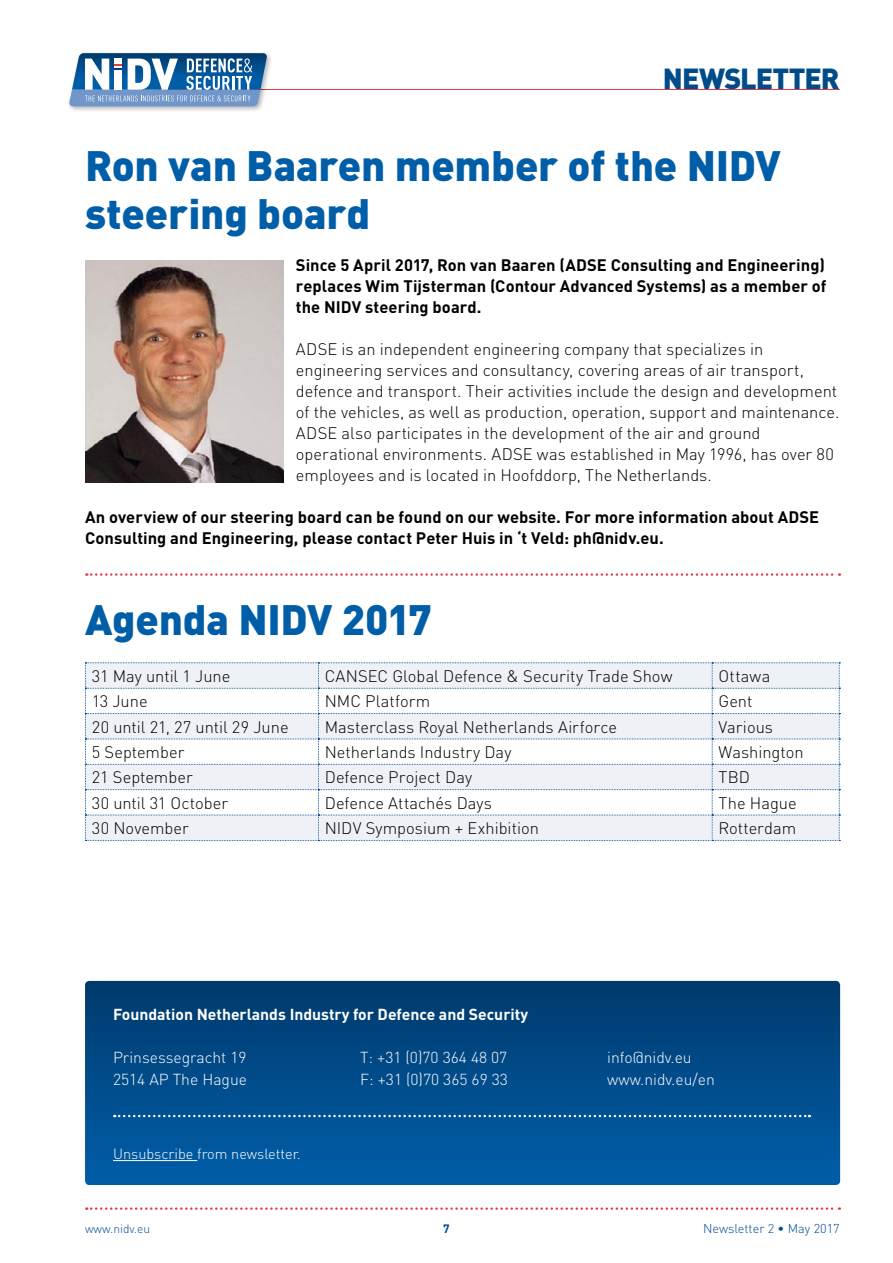
<style>
.page{position:relative;width:893px;height:1263px;background:#fff}
.page>*{position:absolute;margin:0;border:0;box-sizing:border-box;transform-origin:0 0}
.t1{font:900 42px/48px "DIN Pro";letter-spacing:-.005em;color:#005ea8}
.t2{font:900 28.65px "DIN Pro";letter-spacing:-.03em;color:#004c8b}
.t3{font:300 16.5px/21px "DIN Pro";color:#000}
.t4{font:700 16.5px/21px "DIN Pro";letter-spacing:.005em;color:#000;text-align:justify}
.t5{font:300 15.75px/21.8px "DIN Pro";color:#fff}
.t6{font:700 15.75px "DIN Pro";color:#fff}
.t7{font:300 14.55px "DIN Pro";color:#fff}
.t8{font:300 12.75px "DIN Pro";color:#004c98}
.t9{font:300 12px "DIN Pro";color:#004c98}
.t10{font:700 12px "DIN Pro";color:#004c98}
</style>
<div class="page">
<svg style="left:86px;top:1207px;width:754px;height:3px"></svg>
<hr style="left:165px;top:89px;width:675px;height:1px;background:#e63a44">
<div style="left:67px;top:51px;width:206px;height:62px;background:#000;opacity:.3"></div>
<svg style="left:69px;top:53px;width:199px;height:53px"></svg>
<svg style="left:86px;top:573px;width:754px;height:3px"></svg>
<svg style="left:85px;top:662px;width:755px;height:179px"></svg>
<svg style="left:85px;top:981px;width:755px;height:204px;background:#004c8a"></svg>
<svg style="left:114px;top:1115px;width:696px;height:2px"></svg>
<hr style="left:113px;top:1160px;width:84px;height:1px;background:#fff">
<img style="left:85px;top:260px;width:198px;height:222px">
<h2 class="t2" style="left:663px;top:59px;width:178px">NEWSLETTER</h2>
<h1 class="t1" style="left:85px;top:140px;width:697px">Ron van Baaren member of the NIDV steering board</h1>
<p class="t4" style="left:296px;top:254px;width:532px">Since 5 April 2017, Ron van Baaren (ADSE Consulting and Engineering) replaces Wim Tijsterman (Contour Advanced Systems) as a member of the NIDV steering board.</p>
<p class="t3" style="left:296px;top:338px;width:545px">ADSE is an independent engineering company that specializes in engineering services and consultancy, covering areas of air transport, defence and transport. Their activities include the design and development of the vehicles, as well as production, operation, support and maintenance.<br>ADSE also participates in the development of the air and ground operational environments. ADSE was established in May 1996, has over 80 employees and is located in Hoofddorp, The Netherlands.</p>
<p class="t4" style="left:85px;top:506px;width:736px">An overview of our steering board can be found on our website. For more information about ADSE<br>Consulting and Engineering, please contact Peter Huis in ‘t Veld: ph@nidv.eu.</p>
<h1 class="t1" style="left:85px;top:595px;width:348px">Agenda NIDV 2017</h1>
<p class="t3" style="left:92px;top:665px;width:140px">31 May until 1 June</p>
<p class="t3" style="left:325px;top:665px;width:349px">CANSEC Global Defence &amp; Security Trade Show</p>
<p class="t3" style="left:718px;top:665px;width:53px">Ottawa</p>
<p class="t3" style="left:92px;top:690px;width:57px">13 June</p>
<p class="t3" style="left:325px;top:690px;width:107px">NMC Platform</p>
<p class="t3" style="left:719px;top:690px;width:35px">Gent</p>
<p class="t3" style="left:92px;top:715px;width:198px">20 until 21, 27 until 29 June</p>
<p class="t3" style="left:325px;top:715px;width:294px">Masterclass Royal Netherlands Airforce</p>
<p class="t3" style="left:719px;top:715px;width:56px">Various</p>
<p class="t3" style="left:92px;top:741px;width:94px">5 September</p>
<p class="t3" style="left:325px;top:741px;width:188px">Netherlands Industry Day</p>
<p class="t3" style="left:719px;top:741px;width:87px">Washington</p>
<p class="t3" style="left:92px;top:766px;width:102px">21 September</p>
<p class="t3" style="left:325px;top:766px;width:149px">Defence Project Day</p>
<p class="t3" style="left:719px;top:766px;width:33px">TBD</p>
<p class="t3" style="left:92px;top:791px;width:138px">30 until 31 October</p>
<p class="t3" style="left:325px;top:791px;width:169px">Defence Attachés Days</p>
<p class="t3" style="left:719px;top:791px;width:80px">The Hague</p>
<p class="t3" style="left:92px;top:817px;width:98px">30 November</p>
<p class="t3" style="left:325px;top:817px;width:216px">NIDV Symposium + Exhibition</p>
<p class="t3" style="left:719px;top:817px;width:79px">Rotterdam</p>
<p class="t6" style="left:113px;top:1003px;width:417px">Foundation Netherlands Industry for Defence and Security</p>
<p class="t5" style="left:113px;top:1046px;width:136px">Prinsessegracht 19<br>2514 AP The Hague</p>
<p class="t5" style="left:360px;top:1046px;width:149px">T: +31 (0)70 364 48 07<br>F: +31 (0)70 365 69 33</p>
<p class="t5" style="left:607px;top:1046px;width:109px">info@nidv.eu www.nidv.eu/en</p>
<p class="t7" style="left:113px;top:1143px;width:189px">Unsubscribe from newsletter.</p>
<p class="t9" style="left:85px;top:1220px;width:67px">www.nidv.eu</p>
<p class="t10" style="left:443px;top:1220px;width:8px">7</p>
<p class="t8" style="left:703px;top:1219px;width:138px">Newsletter 2 • May 2017</p>
</div>
